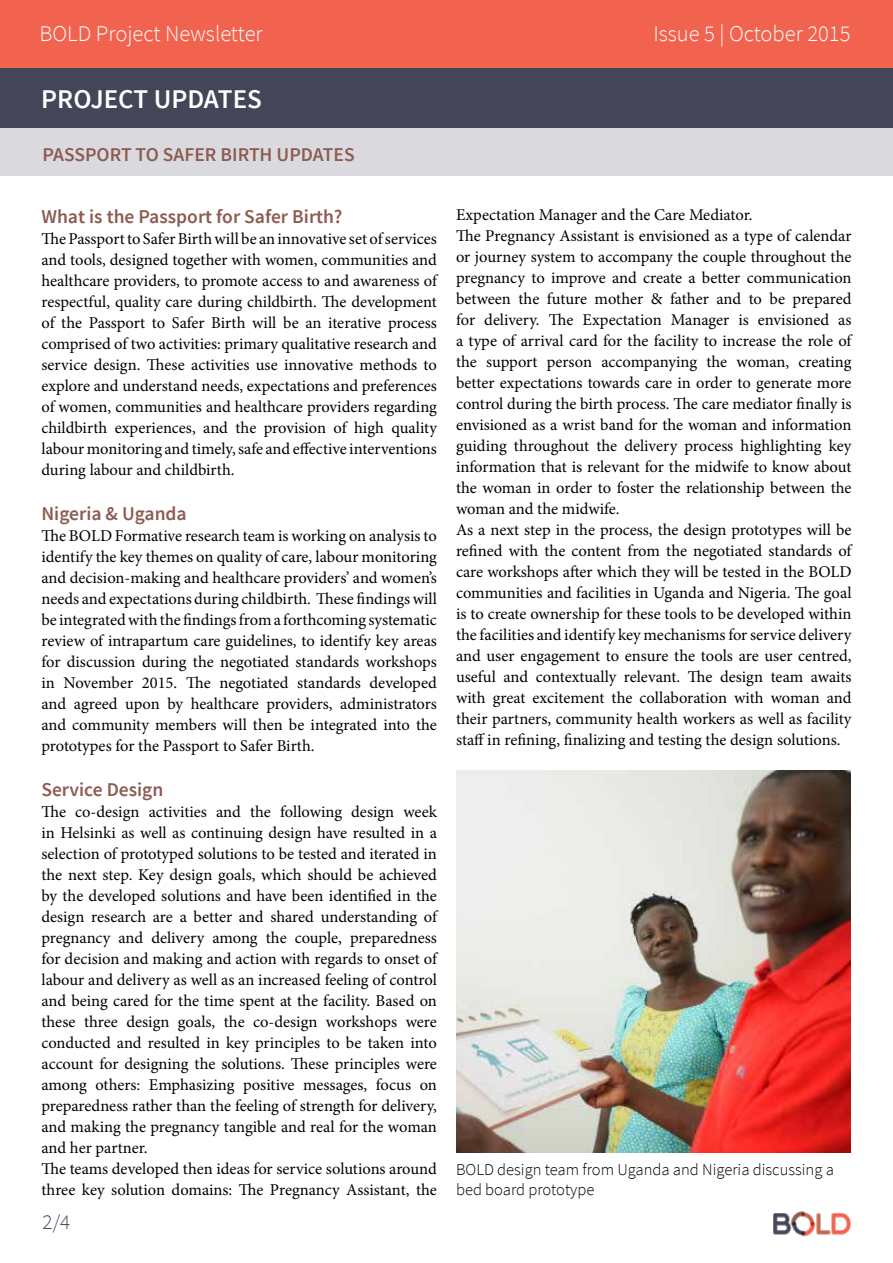
<style>
.page{position:relative;width:893px;height:1263px;background:#fff}
.page>*{position:absolute;margin:0;border:0;box-sizing:border-box;transform-origin:0 0}
.t1{font:600 27px "Source Sans Pro";color:#fff}
.t2{font:300 22.5px "Source Sans Pro";color:#fff}
.t3{font:300 21px "Source Sans Pro";color:#454559}
.t4{font:600 19.5px "Source Sans Pro";color:#8c5c52}
.t5{font:16.5px/21px "Minion Pro";color:#000;text-align:justify}
.t6{font:300 16.5px/19.8px "Source Sans Pro";color:#000}
</style>
<div class="page">
<div style="left:0;top:0;width:893px;height:68px;background:#f2634f"></div>
<img style="left:773px;top:1211px;width:78px;height:25px">
<div style="left:0;top:68px;width:893px;height:60px;background:#454559"></div>
<div style="left:0;top:127px;width:893px;height:49px;background:#dadade"></div>
<img style="left:456px;top:770px;width:394px;height:383px">
<h2 class="t2" style="left:40px;top:20px;width:225px">BOLD Project Newsletter</h2>
<h2 class="t2" style="left:653px;top:20px;width:199px">Issue 5 | October 2015</h2>
<h1 class="t1" style="left:41px;top:82px;width:222px">PROJECT UPDATES</h1>
<p class="t4" style="left:43px;top:142px;width:314px">PASSPORT TO SAFER BIRTH UPDATES</p>
<p class="t4" style="left:41px;top:204px;width:303px">What is the Passport for Safer Birth?</p>
<p class="t5" style="left:41px;top:228px;width:397px">The Passport to Safer Birth will be an innovative set of services and tools, designed together with women, communities and healthcare providers, to promote access to and awareness of respectful, quality care during childbirth. The development of the Passport to Safer Birth will be an iterative process comprised of two activities: primary qualitative research and service design. These activities use innovative methods to explore and understand needs, expectations and preferences of women, communities and healthcare providers regarding childbirth experiences, and the provision of high quality labour monitoring and timely, safe and effective interventions during labour and childbirth.</p>
<p class="t4" style="left:41px;top:501px;width:147px">Nigeria &amp; Uganda</p>
<p class="t5" style="left:41px;top:525px;width:397px">The BOLD Formative research team is working on analysis to identify the key themes on quality of care, labour monitoring and decision-making and healthcare providers’ and women’s needs and expectations during childbirth. These findings will be integrated with the findings from a forthcoming systematic review of intrapartum care guidelines, to identify key areas for discussion during the negotiated standards workshops in November 2015. The negotiated standards developed and agreed upon by healthcare providers, administrators and community members will then be integrated into the prototypes for the Passport to Safer Birth.</p>
<p class="t4" style="left:41px;top:777px;width:123px">Service Design</p>
<p class="t5" style="left:41px;top:801px;width:397px;text-align:left">The co-design activities and the following design week in Helsinki as well as continuing design have resulted in a selection of prototyped solutions to be tested and iterated in the next step. Key design goals, which should be achieved by the developed solutions and have been identified in the design research are a better and shared understanding of pregnancy and delivery among the couple, preparedness for decision and making and action with regards to onset of labour and delivery as well as an increased feeling of control and being cared for the time spent at the facility. Based on these three design goals, the co-design workshops were conducted and resulted in key principles to be taken into account for designing the solutions. These principles were among others: Emphasizing positive messages, focus on preparedness rather than the feeling of strength for delivery, and making the pregnancy tangible and real for the woman and her partner.<br>The teams developed then ideas for service solutions around three key solution domains: The Pregnancy Assistant, the</p>
<p class="t3" style="left:43px;top:1209px;width:29px">2/4</p>
<p class="t5" style="left:456px;top:204px;width:397px;text-align:left">Expectation Manager and the Care Mediator.<br>The Pregnancy Assistant is envisioned as a type of calendar or journey system to accompany the couple throughout the pregnancy to improve and create a better communication between the future mother &amp; father and to be prepared for delivery. The Expectation Manager is envisioned as a type of arrival card for the facility to increase the role of the support person accompanying the woman, creating better expectations towards care in order to generate more control during the birth process. The care mediator finally is envisioned as a wrist band for the woman and information guiding throughout the delivery process highlighting key information that is relevant for the midwife to know about the woman in order to foster the relationship between the woman and the midwife.<br>As a next step in the process, the design prototypes will be refined with the content from the negotiated standards of care workshops after which they will be tested in the BOLD communities and facilities in Uganda and Nigeria. The goal is to create ownership for these tools to be developed within the facilities and identify key mechanisms for service delivery and user engagement to ensure the tools are user centred, useful and contextually relevant. The design team awaits with great excitement the collaboration with woman and their partners, community health workers as well as facility staff in refining, finalizing and testing the design solutions.</p>
<p class="t6" style="left:456px;top:1160px;width:379px">BOLD design team from Uganda and Nigeria discussing a bed board prototype</p>
</div>
